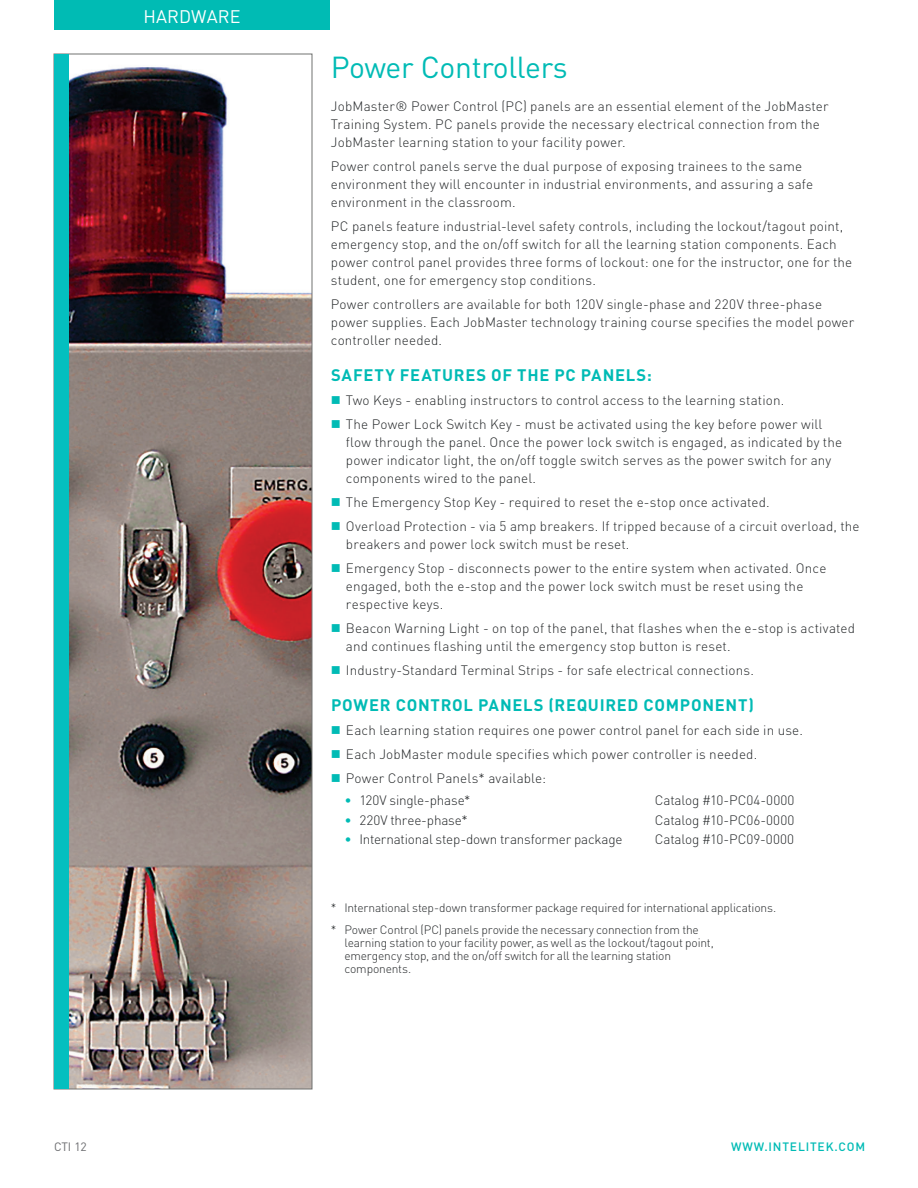
<style>
.page{position:relative;width:918px;height:1188px;background:#fff}
.page>*{position:absolute;margin:0;border:0;box-sizing:border-box;transform-origin:0 0}
.Heading_3{font:30px "DINOT";letter-spacing:-.01em;color:#00bbb5}
.Page_Topic{font:18px "DINOT";letter-spacing:.01em;color:#fff}
.Heading_4{font:700 16.5px "DINOT";letter-spacing:.045em;color:#00bbb5}
.body_text{font:300 13.5px/18px "DINOT";letter-spacing:.01em;color:#242729}
.body_text-2{font:300 13.5px "DINOT";letter-spacing:-.015em;color:#242729}
.body_text-3{font:300 13.5px "DINOT";letter-spacing:-.01em;color:#242729}
.note{font:300 12px/12.8px "DINOT";letter-spacing:-.015em;color:#242729}
.t1{font:500 12px "DINOT";letter-spacing:.07em;color:#00bbb5}
.t2{font:12px "DINOT";color:#6c6d70}
.s1{color:#00bbb5}
</style>
<div class="page">
<div style="left:54px;top:0;width:276px;height:30px;background:#00bbb4"></div>
<img style="left:69px;top:67px;width:241px;height:1020px">
<div style="left:54px;top:54px;width:15px;height:1035px;background:#04bfbf"></div>
<p class="Page_Topic" style="left:143px;top:5px;width:99px">HARDWARE</p>
<p class="t2" style="left:54px;top:1139px;width:34px">CTI 12</p>
<p class="Heading_3" style="left:331px;top:48px;width:238px">Power Controllers</p>
<p class="body_text" style="left:331px;top:97px;width:499px">JobMaster® Power Control (PC) panels are an essential element of the JobMaster<br>Training System. PC panels provide the necessary electrical connection from the<br>JobMaster learning station to your facility power.</p>
<p class="body_text" style="left:331px;top:157px;width:484px">Power control panels serve the dual purpose of exposing trainees to the same environment they will encounter in industrial environments, and assuring a safe environment in the classroom.</p>
<p class="body_text" style="left:331px;top:217px;width:523px">PC panels feature industrial-level safety controls, including the lockout/tagout point, emergency stop, and the on/off switch for all the learning station components. Each power control panel provides three forms of lockout: one for the instructor, one for the student, one for emergency stop conditions.</p>
<p class="body_text" style="left:331px;top:295px;width:525px">Power controllers are available for both 120V single-phase and 220V three-phase power supplies. Each JobMaster technology training course specifies the model power controller needed.</p>
<p class="Heading_4" style="left:331px;top:364px;width:322px">SAFETY FEATURES OF THE PC PANELS:</p>
<p class="body_text" style="left:346px;top:391px;width:440px">Two Keys - enabling instructors to control access to the learning station.</p>
<p class="body_text" style="left:346px;top:415px;width:498px">The Power Lock Switch Key - must be activated using the key before power will flow through the panel. Once the power lock switch is engaged, as indicated by the power indicator light, the on/off toggle switch serves as the power switch for any components wired to the panel.</p>
<p class="body_text" style="left:346px;top:493px;width:425px">The Emergency Stop Key - required to reset the e-stop once activated.</p>
<p class="body_text" style="left:346px;top:517px;width:515px">Overload Protection - via 5 amp breakers. If tripped because of a circuit overload, the breakers and power lock switch must be reset.</p>
<p class="body_text" style="left:346px;top:559px;width:482px">Emergency Stop - disconnects power to the entire system when activated. Once engaged, both the e-stop and the power lock switch must be reset using the respective keys.</p>
<p class="body_text" style="left:346px;top:619px;width:511px">Beacon Warning Light - on top of the panel, that flashes when the e-stop is activated and continues flashing until the emergency stop button is reset.</p>
<p class="body_text" style="left:346px;top:661px;width:410px">Industry-Standard Terminal Strips - for safe electrical connections.</p>
<p class="Heading_4" style="left:331px;top:694px;width:424px">POWER CONTROL PANELS (REQUIRED COMPONENT)</p>
<p class="body_text" style="left:346px;top:721px;width:459px">Each learning station requires one power control panel for each side in use.</p>
<p class="body_text" style="left:346px;top:745px;width:413px">Each JobMaster module specifies which power controller is needed.</p>
<p class="body_text" style="left:346px;top:769px;width:202px">Power Control Panels* available:</p>
<p class="body_text-2" style="left:344px;top:792px;width:128px"><span class="s1">•</span> 120V single-phase*</p>
<p class="body_text" style="left:655px;top:791px;width:141px">Catalog #10-PC04-0000</p>
<p class="body_text-3" style="left:344px;top:812px;width:125px"><span class="s1">•</span> 220V three-phase*</p>
<p class="body_text" style="left:655px;top:811px;width:141px">Catalog #10-PC06-0000</p>
<p class="body_text-2" style="left:344px;top:831px;width:280px"><span class="s1">•</span> International step-down transformer package</p>
<p class="body_text" style="left:655px;top:830px;width:141px">Catalog #10-PC09-0000</p>
<p class="note" style="left:331px;top:901px;width:447px">* International step-down transformer package required for international applications.</p>
<p class="note" style="left:344px;top:924px;width:371px;text-indent:-14px">* Power Control (PC) panels provide the necessary connection from the learning station to your facility power, as well as the lockout/tagout point, emergency stop, and the on/off switch for all the learning station components.</p>
<p class="t1" style="left:731px;top:1139px;width:135px">WWW.INTELITEK.COM</p>
</div>
